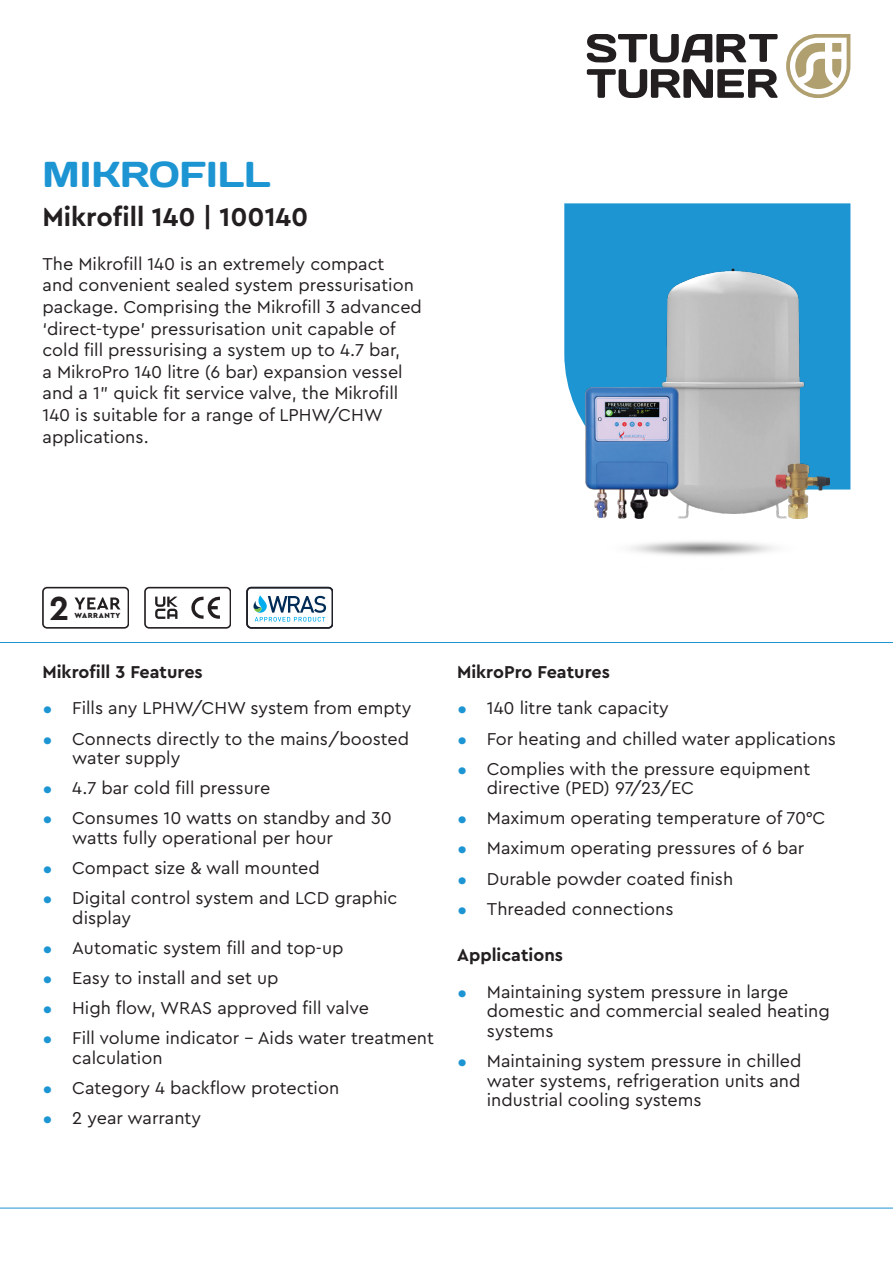
<style>
.page{position:relative;width:893px;height:1263px;background:#fff}
.page>*{position:absolute;margin:0;border:0;box-sizing:border-box;transform-origin:0 0}
.t1{font:36px "Days";color:#1d95d3}
.t2{font:700 34.95px "Cera Pro";color:#231f20}
.t3{font:700 27px "Cera Pro";color:#231f20}
.t4{font:18px/19.5px "Cera Pro";color:#231f20}
.t5{font:700 18px "Cera Pro";color:#231f20}
.t6{font:900 7.65px "Cera Pro";letter-spacing:.075em;color:#231f20}
.s1{font-size:27px;color:#1d95d3}
</style>
<div class="page">
<hr style="left:0;top:1208px;width:893px;height:1px;background:#1d95d3">
<hr style="left:0;top:642px;width:893px;height:1px;background:#1d95d3">
<svg style="left:587px;top:34px;width:191px;height:28px"></svg>
<svg style="left:587px;top:69px;width:191px;height:29px"></svg>
<svg style="left:786px;top:34px;width:64px;height:64px"></svg>
<svg style="left:564px;top:203px;width:286px;height:286px;background:#2c9cd6"></svg>
<svg style="left:145px;top:587px;width:86px;height:42px"></svg>
<svg style="left:247px;top:587px;width:86px;height:42px"></svg>
<img style="left:585px;top:269px;width:244px;height:250px">
<svg style="left:43px;top:587px;width:86px;height:42px"></svg>
<h1 class="t1" style="left:43px;top:151px;width:230px">MIKROFILL</h1>
<h3 class="t3" style="left:43px;top:199px;width:267px">Mikrofill 140 | 100140</h3>
<p class="t4" style="left:43px;top:252px;width:381px;line-height:21.6px">The Mikrofill 140 is an extremely compact<br>and convenient sealed system pressurisation package. Comprising the Mikrofill 3 advanced ‘direct-type’ pressurisation unit capable of cold fill pressurising a system up to 4.7 bar,<br>a MikroPro 140 litre (6 bar) expansion vessel and a 1” quick fit service valve, the Mikrofill 140 is suitable for a range of LPHW/CHW applications.</p>
<h2 class="t2" style="left:49px;top:585px;width:22px">2</h2>
<p class="t6" style="left:74px;top:611px;width:48px">WARRANTY</p>
<p class="t5" style="left:43px;top:660px;width:162px">Mikrofill 3 Features</p>
<p class="t4" style="left:43px;top:698px;width:370px"><span class="s1">•</span> Fills any LPHW/CHW system from empty</p>
<p class="t4" style="left:72px;top:728px;width:338px;text-indent:-30px"><span class="s1">•</span> Connects directly to the mains/boosted water supply</p>
<p class="t4" style="left:43px;top:778px;width:229px"><span class="s1">•</span> 4.7 bar cold fill pressure</p>
<p class="t4" style="left:72px;top:808px;width:321px;text-indent:-30px"><span class="s1">•</span> Consumes 10 watts on standby and 30 watts fully operational per hour</p>
<p class="t4" style="left:43px;top:857px;width:279px"><span class="s1">•</span> Compact size &amp; wall mounted</p>
<p class="t4" style="left:72px;top:887px;width:327px;text-indent:-30px"><span class="s1">•</span> Digital control system and LCD graphic display</p>
<p class="t4" style="left:43px;top:937px;width:303px"><span class="s1">•</span> Automatic system fill and top-up</p>
<p class="t4" style="left:43px;top:967px;width:238px"><span class="s1">•</span> Easy to install and set up</p>
<p class="t4" style="left:43px;top:997px;width:328px"><span class="s1">•</span> High flow, WRAS approved fill valve</p>
<p class="t4" style="left:72px;top:1027px;width:363px;text-indent:-30px"><span class="s1">•</span> Fill volume indicator - Aids water treatment calculation</p>
<p class="t4" style="left:43px;top:1077px;width:298px"><span class="s1">•</span> Category 4 backflow protection</p>
<p class="t4" style="left:43px;top:1107px;width:160px"><span class="s1">•</span> 2 year warranty</p>
<p class="t5" style="left:457px;top:660px;width:154px">MikroPro Features</p>
<p class="t4" style="left:457px;top:698px;width:213px"><span class="s1">•</span> 140 litre tank capacity</p>
<p class="t4" style="left:457px;top:728px;width:380px"><span class="s1">•</span> For heating and chilled water applications</p>
<p class="t4" style="left:487px;top:758px;width:325px;text-indent:-30px"><span class="s1">•</span> Complies with the pressure equipment directive (PED) 97/23/EC</p>
<p class="t4" style="left:457px;top:808px;width:370px"><span class="s1">•</span> Maximum operating temperature of 70°C</p>
<p class="t4" style="left:457px;top:838px;width:349px"><span class="s1">•</span> Maximum operating pressures of 6 bar</p>
<p class="t4" style="left:457px;top:868px;width:278px"><span class="s1">•</span> Durable powder coated finish</p>
<p class="t4" style="left:457px;top:898px;width:218px"><span class="s1">•</span> Threaded connections</p>
<p class="t5" style="left:457px;top:943px;width:107px">Applications</p>
<p class="t4" style="left:487px;top:981px;width:344px;text-indent:-30px"><span class="s1">•</span> Maintaining system pressure in large domestic and commercial sealed heating systems</p>
<p class="t4" style="left:487px;top:1050px;width:316px;text-align:justify;text-indent:-30px"><span class="s1">•</span> Maintaining system pressure in chilled water systems, refrigeration units and industrial cooling systems</p>
</div>
